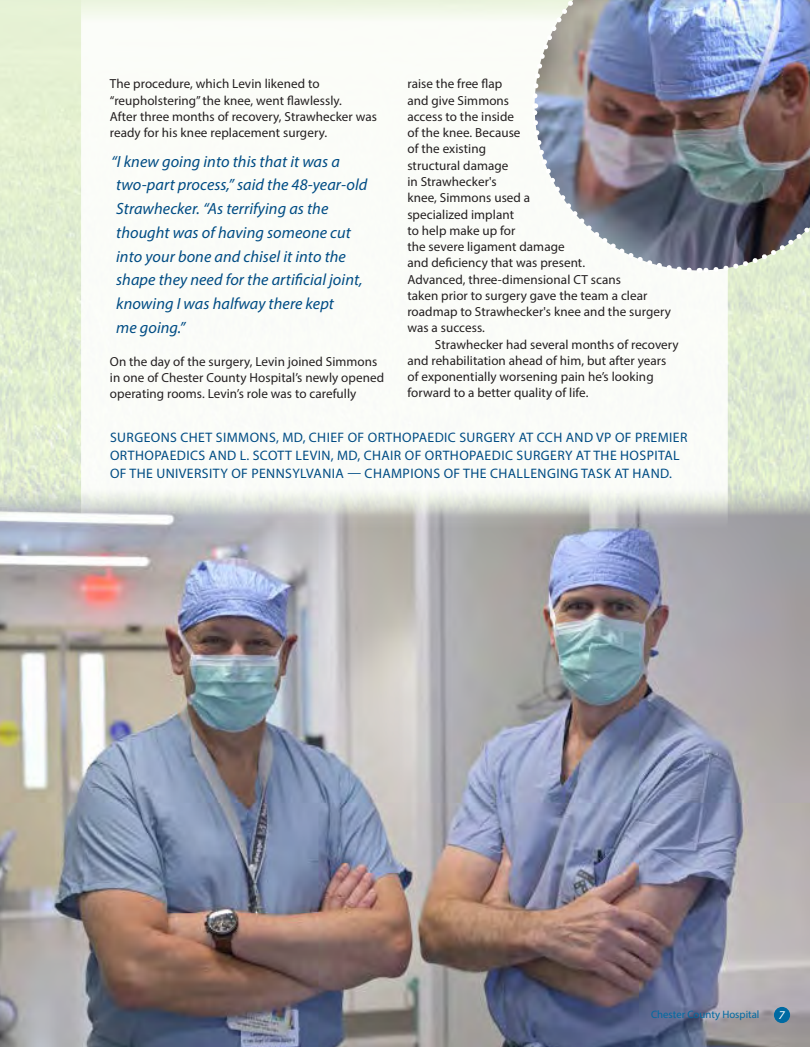
<style>
.page{position:relative;width:810px;height:1047px;background:#fff}
.page>*{position:absolute;margin:0;border:0;box-sizing:border-box;transform-origin:0 0}
.t1{font:italic 16.25px/23.8px "Myriad Pro";letter-spacing:.005em;color:#004c84}
.t2{font:13.75px/17.9px "Myriad Pro";letter-spacing:.03em;color:#004c84}
.t3{font:13.12px/16.2px "Myriad Pro";letter-spacing:.005em;color:#231f20}
.t4{font:italic semi-expanded 11.88px "Myriad Pro";color:#fff}
.t5{font:10.75px "Myriad Pro";color:#006aa2}
</style>
<div class="page">
<img style="left:0;top:0;width:810px;height:482px">
<img style="left:0;top:482px;width:810px;height:564px">
<svg style="left:81px;top:0;width:646px;height:534px"></svg>
<hr style="left:0;top:0;width:1px;height:355px;background:#004c84">
<div style="left:774px;top:1006px;width:16px;height:16px;background:#006aa2;border-radius:50%"></div>
<img style="left:530px;top:0;width:280px;height:275px">
<p class="t3" style="left:110px;top:76px;width:269px">The procedure, which Levin likened to “reupholstering” the knee, went flawlessly.<br>After three months of recovery, Strawhecker was ready for his knee replacement surgery.</p>
<p class="t1" style="left:116px;top:149px;width:253px;text-indent:-5px">“I knew going into this that it was a two-part process,” said the 48-year-old<br>Strawhecker. “As terrifying as the thought was of having someone cut into your bone and chisel it into the shape they need for the artificial joint, knowing I was halfway there kept<br>me going.”</p>
<p class="t3" style="left:110px;top:353px;width:276px">On the day of the surgery, Levin joined Simmons in one of Chester County Hospital’s newly opened operating rooms. Levin’s role was to carefully</p>
<p class="t3" style="left:407px;top:76px;width:265px">raise the free flap<br>and give Simmons<br>access to the inside<br>of the knee. Because<br>of the existing<br>structural damage<br>in Strawhecker's<br>knee, Simmons used a<br>specialized implant<br>to help make up for<br>the severe ligament damage<br>and deficiency that was present.<br>Advanced, three-dimensional CT scans<br>taken prior to surgery gave the team a clear roadmap to Strawhecker's knee and the surgery was a success.</p>
<p class="t3" style="left:407px;top:336px;width:273px;text-indent:27px">Strawhecker had several months of recovery and rehabilitation ahead of him, but after years of exponentially worsening pain he’s looking forward to a better quality of life.</p>
<p class="t2" style="left:110px;top:428px;width:579px">SURGEONS CHET SIMMONS, MD, CHIEF OF ORTHOPAEDIC SURGERY AT CCH AND VP OF PREMIER<br>ORTHOPAEDICS AND L. SCOTT LEVIN, MD, CHAIR OF ORTHOPAEDIC SURGERY AT THE HOSPITAL<br>OF THE UNIVERSITY OF PENNSYLVANIA — CHAMPIONS OF THE CHALLENGING TASK AT HAND.</p>
<p class="t5" style="left:651px;top:1007px;width:110px">Chester County Hospital</p>
<p class="t4" style="left:779px;top:1007px;width:8px">7</p>
</div>
